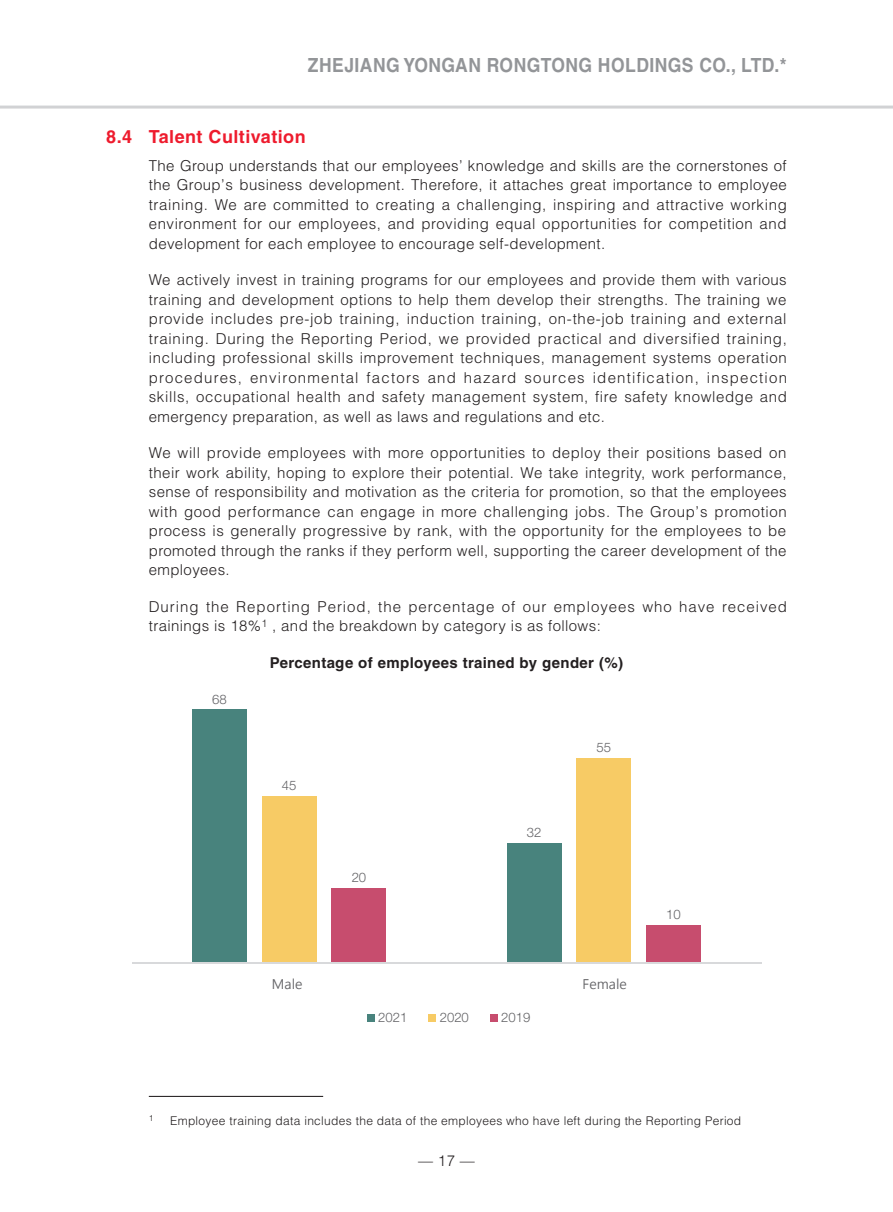
<style>
.page{position:relative;width:893px;height:1212px;background:#fff}
.page>*{position:absolute;margin:0;border:0;box-sizing:border-box;transform-origin:0 0}
.t1{font:700 19.5px "Helvetica LT Std";letter-spacing:.025em;color:#939598;scale:.9 1}
.t2{font:700 18px "Helvetica LT Std";letter-spacing:.025em;color:#ee1b2d}
.t3{font:300 15px/19.5px "Helvetica LT Std";letter-spacing:.025em;color:#231f20;text-align:justify}
.t4{font:300 15px/19.5px "Helvetica LT Std";letter-spacing:.065em;color:#231f20}
.t5{font:700 15px "Helvetica LT Std";letter-spacing:.025em;color:#231f20}
.t6{font:300 13.2px "Helvetica Neue LT Std";color:#636366}
.t7{font:13.2px "Microsoft Jheng Hei";color:#636366}
.t8{font:300 12px "Helvetica LT Std";letter-spacing:.025em;color:#231f20}
.t9{font:300 8.4px "Helvetica LT Std";color:#231f20}
</style>
<div class="page">
<hr style="left:0;top:106px;width:893px;height:3px;background:#d1d2d4">
<div style="left:507px;top:843px;width:54px;height:120px;background:#48837d"></div>
<div style="left:192px;top:710px;width:55px;height:253px;background:#48837d"></div>
<div style="left:646px;top:925px;width:55px;height:38px;background:#c74d6e"></div>
<div style="left:576px;top:758px;width:55px;height:205px;background:#f7cb65"></div>
<div style="left:262px;top:796px;width:55px;height:167px;background:#f7cb65"></div>
<div style="left:331px;top:888px;width:55px;height:75px;background:#c74d6e"></div>
<div style="left:367px;top:1014px;width:8px;height:8px;background:#48837d"></div>
<div style="left:428px;top:1014px;width:8px;height:8px;background:#f7cb65"></div>
<div style="left:490px;top:1014px;width:8px;height:8px;background:#c74d6e"></div>
<hr style="left:132px;top:963px;width:629px;height:1px;background:#d8d9db">
<hr style="left:149px;top:1096px;width:174px;height:1px;background:#231f20">
<h1 class="t1" style="left:308px;top:53px;width:533px">ZHEJIANG YONGAN RONGTONG HOLDINGS CO., LTD.*</h1>
<p class="t2" style="left:106px;top:125px;width:201px">8.4 Talent Cultivation</p>
<p class="t3" style="left:149px;top:156px;width:640px">The Group understands that our employees’ knowledge and skills are the cornerstones of the Group’s business development. Therefore, it attaches great importance to employee training. We are committed to creating a challenging, inspiring and attractive working environment for our employees, and providing equal opportunities for competition and development for each employee to encourage self-development.</p>
<p class="t3" style="left:149px;top:270px;width:640px">We actively invest in training programs for our employees and provide them with various training and development options to help them develop their strengths. The training we provide includes pre-job training, induction training, on-the-job training and external training. During the Reporting Period, we provided practical and diversified training, including professional skills improvement techniques, management systems operation procedures, environmental factors and hazard sources identification, inspection skills, occupational health and safety management system, fire safety knowledge and emergency preparation, as well as laws and regulations and etc.</p>
<p class="t3" style="left:149px;top:443px;width:639px">We will provide employees with more opportunities to deploy their positions based on their work ability, hoping to explore their potential. We take integrity, work performance, sense of responsibility and motivation as the criteria for promotion, so that the employees with good performance can engage in more challenging jobs. The Group’s promotion process is generally progressive by rank, with the opportunity for the employees to be promoted through the ranks if they perform well, supporting the career development of the employees.</p>
<p class="t4" style="left:149px;top:597px;width:640px">During the Reporting Period, the percentage of our employees who have received trainings is 18%<sup>1</sup> , and the breakdown by category is as follows:</p>
<p class="t5" style="left:270px;top:653px;width:355px">Percentage of employees trained by gender (%)</p>
<p class="t6" style="left:212px;top:691px;width:16px">68</p>
<p class="t6" style="left:282px;top:777px;width:16px">45</p>
<p class="t6" style="left:352px;top:869px;width:16px">20</p>
<p class="t6" style="left:527px;top:824px;width:16px">32</p>
<p class="t6" style="left:596px;top:739px;width:16px">55</p>
<p class="t7" style="left:272px;top:976px;width:32px">Male</p>
<p class="t7" style="left:582px;top:976px;width:46px">Female</p>
<p class="t6" style="left:378px;top:1009px;width:31px">2021</p>
<p class="t6" style="left:440px;top:1009px;width:31px">2020</p>
<p class="t6" style="left:501px;top:1009px;width:31px">2019</p>
<p class="t6" style="left:666px;top:906px;width:16px">10</p>
<p class="t9" style="left:149px;top:1113px;width:6px">1</p>
<p class="t8" style="left:170px;top:1113px;width:573px">Employee training data includes the data of the employees who have left during the Reporting Period</p>
<p class="t3" style="left:418px;top:1151px;width:58px">— 17 —</p>
</div>
